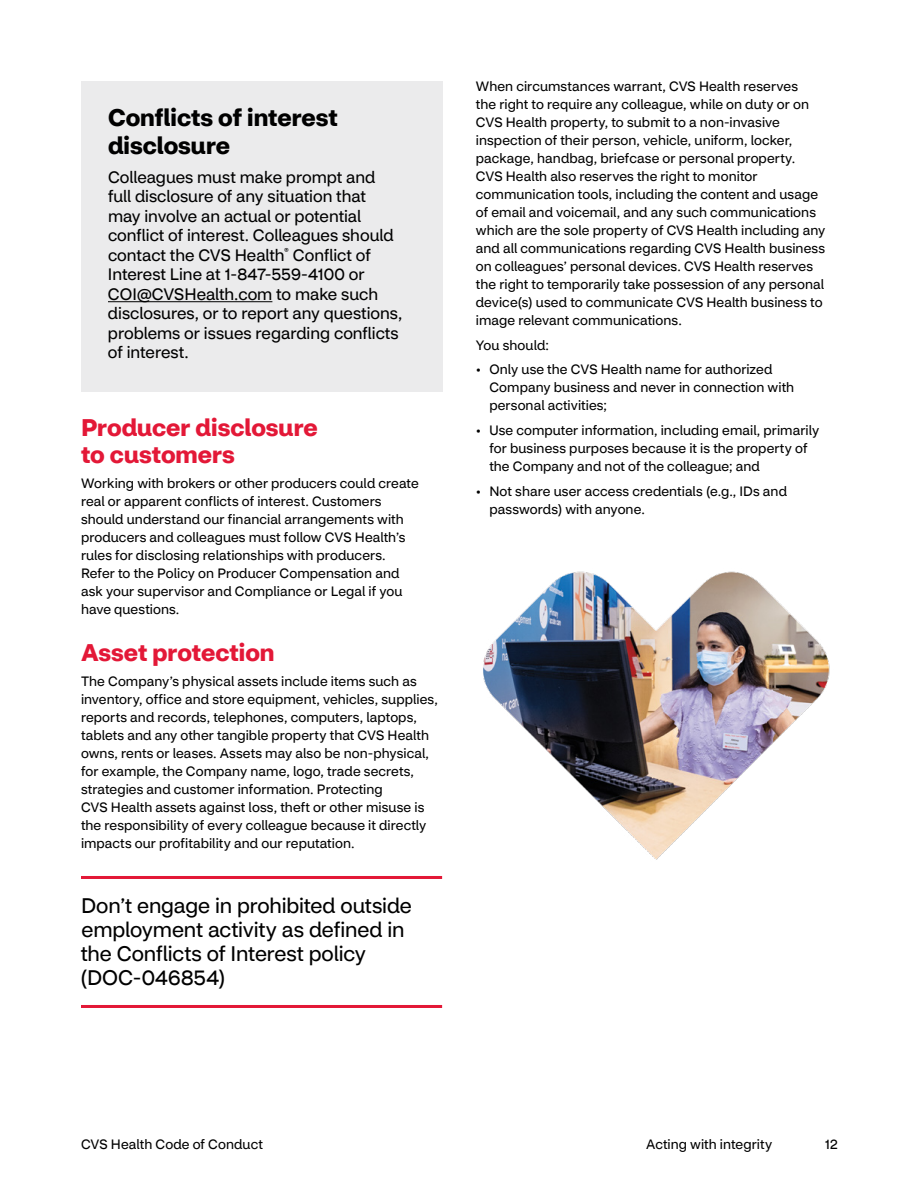
<style>
.page{position:relative;width:918px;height:1188px;background:#fff}
.page>*{position:absolute;margin:0;border:0;box-sizing:border-box;transform-origin:0 0}
.t1{font:700 24px/27px "CVS Health Sans";color:#e31837}
.t2{font:700 24px/28.5px "CVS Health Sans";color:#000}
.t3{font:21px/24px "CVS Health Sans";letter-spacing:-.005em;color:#000}
.t4{font:16.5px/19.5px "CVS Health Sans";color:#000}
.t5{font:13.5px/18px "CVS Health Sans";letter-spacing:.005em;color:#000}
</style>
<div class="page">
<hr style="left:81px;top:876px;width:361px;height:3px;background:#e31837">
<hr style="left:81px;top:1005px;width:361px;height:3px;background:#e31837">
<div style="left:81px;top:81px;width:361px;height:311px;background:#ebebec"></div>
<hr style="left:108px;top:301px;width:164px;height:1px;background:#000">
<img style="left:483px;top:571px;width:347px;height:289px">
<h1 class="t2" style="left:108px;top:103px;width:231px">Conflicts of interest disclosure</h1>
<p class="t4" style="left:108px;top:167px;width:296px">Colleagues must make prompt and full disclosure of any situation that may involve an actual or potential conflict of interest. Colleagues should contact the CVS Health<sup>®</sup> Conflict of Interest Line at 1-847-559-4100 or COI@CVSHealth.com to make such disclosures, or to report any questions, problems or issues regarding conflicts of interest.</p>
<h1 class="t1" style="left:81px;top:414px;width:238px">Producer disclosure to customers</h1>
<p class="t5" style="left:81px;top:474px;width:339px">Working with brokers or other producers could create real or apparent conflicts of interest. Customers should understand our financial arrangements with producers and colleagues must follow CVS Health’s rules for disclosing relationships with producers.<br>Refer to the Policy on Producer Compensation and ask your supervisor and Compliance or Legal if you have questions.</p>
<h1 class="t1" style="left:81px;top:639px;width:195px">Asset protection</h1>
<p class="t5" style="left:81px;top:672px;width:358px">The Company’s physical assets include items such as inventory, office and store equipment, vehicles, supplies, reports and records, telephones, computers, laptops, tablets and any other tangible property that CVS Health owns, rents or leases. Assets may also be non-physical, for example, the Company name, logo, trade secrets, strategies and customer information. Protecting<br>CVS Health assets against loss, theft or other misuse is the responsibility of every colleague because it directly impacts our profitability and our reputation.</p>
<h2 class="t3" style="left:81px;top:893px;width:333px">Don’t engage in prohibited outside employment activity as defined in the Conflicts of Interest policy (DOC-046854)</h2>
<p class="t5" style="left:476px;top:77px;width:351px">When circumstances warrant, CVS Health reserves<br>the right to require any colleague, while on duty or on CVS Health property, to submit to a non-invasive inspection of their person, vehicle, uniform, locker, package, handbag, briefcase or personal property.<br>CVS Health also reserves the right to monitor communication tools, including the content and usage of email and voicemail, and any such communications which are the sole property of CVS Health including any and all communications regarding CVS Health business on colleagues’ personal devices. CVS Health reserves the right to temporarily take possession of any personal device(s) used to communicate CVS Health business to image relevant communications.</p>
<p class="t5" style="left:476px;top:336px;width:75px">You should:</p>
<p class="t5" style="left:489px;top:361px;width:306px;text-indent:-14px">• Only use the CVS Health name for authorized<br>Company business and never in connection with personal activities;</p>
<p class="t5" style="left:489px;top:422px;width:331px;text-indent:-14px">• Use computer information, including email, primarily for business purposes because it is the property of the Company and not of the colleague; and</p>
<p class="t5" style="left:489px;top:482px;width:299px;text-indent:-14px">• Not share user access credentials (e.g., IDs and passwords) with anyone.</p>
<p class="t5" style="left:81px;top:1136px;width:183px">CVS Health Code of Conduct</p>
<p class="t5" style="left:646px;top:1136px;width:128px">Acting with integrity</p>
<p class="t5" style="left:825px;top:1135px;width:14px">12</p>
</div>
